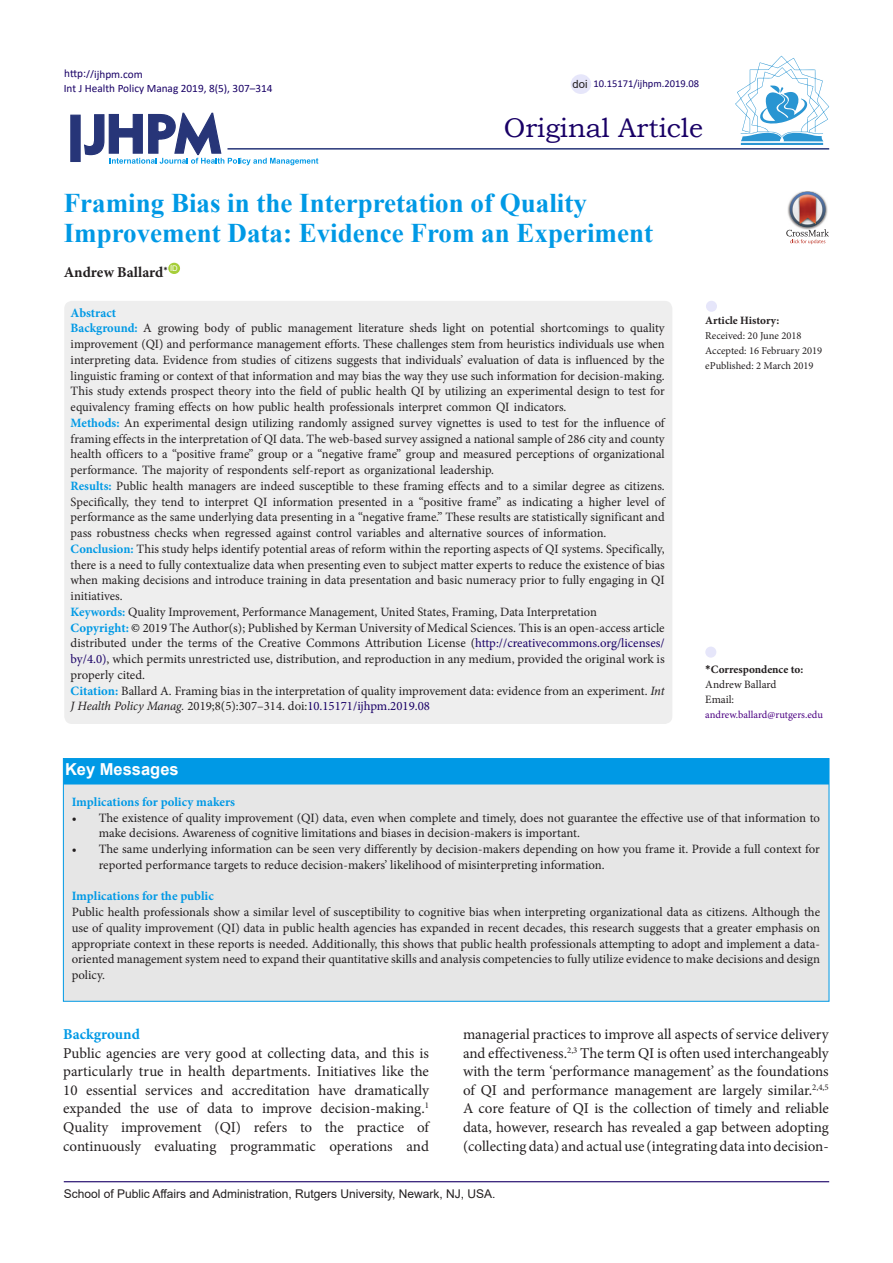
<style>
.page{position:relative;width:893px;height:1263px;background:#fff}
.page>*{position:absolute;margin:0;border:0;box-sizing:border-box;transform-origin:0 0}
.Default{font:700 27px/30px "Times New Roman";color:#0099e5}
.t1{font:27px "Bookman Old Style";color:#190066}
.t2{font:700 16.5px "Arial";color:#fff}
.t3{font:15px/18.6px "Minion Pro";color:#231f20;text-align:justify}
.Default-2{font:700 15px "Minion Pro";color:#231f20}
.t4{font:700 15px "Minion Pro";color:#0099e5}
.Default-3{font:12.75px/15.8px "Minion Pro";color:#231f20;text-align:justify}
.Default-4{font:700 12.75px "Minion Pro";color:#0099e5}
.t5{font:12px "Arial";color:#231f20}
.t6{font:11.25px "Calibri";color:#190066}
.t7{font:700 11.25px "Minion Pro";color:#231f20}
.t8{font:11.25px "Minion Pro";color:#231f20}
.t9{font:11.25px "Arial";color:#231f20}
.t10{font:10.5px "Minion Pro";color:#231f20}
.t11{font:10.5px "Minion Pro";color:#4b0082}
.t12{font:10.5px "Calibri";color:#190066}
.t13{font:7.8px "Arial";color:#fff}
.s1{font-weight:700;color:#0099e5}
.s2{color:#000}
.s3{color:#190066}
.s4{font-style:italic}
.s5{font-family:"Calibri"}
</style>
<div class="page">
<svg style="left:84px;top:112px;width:234px;height:53px"></svg>
<div style="left:70px;top:115px;width:11px;height:47px;background:#273578;border:1px solid #273578"></div>
<div style="left:168px;top:263px;width:12px;height:11px;background:#a6ce39;border-radius:50%"></div>
<hr style="left:227px;top:148px;width:602px;height:2px;background:#273578">
<div style="left:64px;top:301px;width:608px;height:423px;background:#eee;border-radius:8px"></div>
<div style="left:705px;top:647px;width:11px;height:11px;background:#e6e6fa;border-radius:50%"></div>
<div style="left:706px;top:301px;width:11px;height:11px;background:#e6e6fa;border-radius:50%"></div>
<hr style="left:64px;top:1181px;width:765px;height:1px;background:#190066">
<hr style="left:741px;top:143px;width:82px;height:2px;background:#2995d2">
<svg style="left:735px;top:56px;width:94px;height:85px"></svg>
<div style="left:571px;top:74px;width:20px;height:20px;background:#e6e6fa;border-radius:50%"></div>
<img style="left:801px;top:191px;width:13px;height:1px">
<svg style="left:786px;top:192px;width:43px;height:52px"></svg>
<div style="left:63px;top:758px;width:766px;height:243px;background:#e6e6e6"></div>
<div style="left:63px;top:758px;width:766px;height:26px;background:#0099e5"></div>
<p class="t6" style="left:64px;top:66px;width:80px">http://ijhpm.com</p>
<p class="t6" style="left:64px;top:81px;width:210px">Int J Health Policy Manag 2019, 8(5), 307–314</p>
<p class="t9" style="left:573px;top:76px;width:17px">doi</p>
<p class="t12" style="left:593px;top:76px;width:107px">10.15171/ijhpm.2019.08</p>
<p class="t1" style="left:504px;top:110px;width:201px">Original Article</p>
<p class="Default" style="left:64px;top:188px;width:591px">Framing Bias in the Interpretation of Quality<br>Improvement Data: Evidence From an Experiment</p>
<p class="Default-2" style="left:64px;top:262px;width:105px">Andrew Ballard<sup>*</sup></p>
<p class="t13" style="left:170px;top:263px;width:9px">ID</p>
<p class="Default-4" style="left:71px;top:303px;width:47px">Abstract</p>
<p class="Default-3" style="left:71px;top:320px;width:596px"><span class="s1">Background:</span> A growing body of public management literature sheds light on potential shortcomings to quality improvement (QI) and performance management efforts. These challenges stem from heuristics individuals use when interpreting data. Evidence from studies of citizens suggests that individuals’ evaluation of data is influenced by the linguistic framing or context of that information and may bias the way they use such information for decision-making.<br>This study extends prospect theory into the field of public health QI by utilizing an experimental design to test for equivalency framing effects on how public health professionals interpret common QI indicators.</p>
<p class="Default-3" style="left:71px;top:415px;width:596px"><span class="s1">Methods:</span> An experimental design utilizing randomly assigned survey vignettes is used to test for the influence of framing effects in the interpretation of QI data. The web-based survey assigned a national sample of 286 city and county health officers to a “positive frame” group or a “negative frame” group and measured perceptions of organizational performance. The majority of respondents self-report as organizational leadership.</p>
<p class="Default-3" style="left:71px;top:478px;width:596px"><span class="s1">Results:</span> Public health managers are indeed susceptible to these framing effects and to a similar degree as citizens.<br>Specifically, they tend to interpret QI information presented in a “positive frame” as indicating a higher level of performance as the same underlying data presenting in a “negative frame.” These results are statistically significant and pass robustness checks when regressed against control variables and alternative sources of information.</p>
<p class="Default-3" style="left:71px;top:541px;width:596px"><span class="s1">Conclusion:</span> This study helps identify potential areas of reform within the reporting aspects of QI systems. Specifically, there is a need to fully contextualize data when presenting even to subject matter experts to reduce the existence of bias when making decisions and introduce training in data presentation and basic numeracy prior to fully engaging in QI initiatives.</p>
<p class="Default-3" style="left:71px;top:604px;width:528px"><span class="s1">Keywords:</span> Quality Improvement, Performance Management, United States, Framing, Data Interpretation</p>
<p class="Default-3" style="left:71px;top:620px;width:596px"><span class="s1">Copyright:</span> <span class="s2">©</span> 2019 The Author(s); Published by Kerman University of Medical Sciences. This is an open-access article distributed under the terms of the Creative Commons Attribution License (<span class="s3">http://creativecommons.org/licenses/ by/4.0)</span>, which permits unrestricted use, distribution, and reproduction in any medium, provided the original work is properly cited.</p>
<p class="Default-3" style="left:71px;top:683px;width:595px"><span class="s1">Citation:</span> Ballard A. Framing bias in the interpretation of quality improvement data: evidence from an experiment. <span class="s4">Int<br>J Health Policy Manag.</span> 2019;8(5):307–314. doi:<span class="s3">10.15171/ijhpm.2019.08</span></p>
<p class="t2" style="left:65px;top:758px;width:115px">Key Messages</p>
<p class="t7" style="left:705px;top:312px;width:76px">Article History:</p>
<p class="t10" style="left:705px;top:328px;width:98px">Received: 20 June 2018</p>
<p class="t10" style="left:705px;top:343px;width:118px">Accepted: 16 February 2019</p>
<p class="t10" style="left:705px;top:358px;width:110px">ePublished: 2 March 2019</p>
<p class="t7" style="left:705px;top:661px;width:99px"><span class="s5">*</span>Correspondence to:</p>
<p class="t8" style="left:705px;top:676px;width:73px">Andrew Ballard</p>
<p class="t8" style="left:705px;top:691px;width:30px">Email:</p>
<p class="t11" style="left:705px;top:707px;width:119px">andrew.ballard@rutgers.edu</p>
<p class="Default-4" style="left:72px;top:793px;width:165px">Implications for policy makers</p>
<p class="Default-3" style="left:99px;top:810px;width:723px;text-indent:-27px">• The existence of quality improvement (QI) data, even when complete and timely, does not guarantee the effective use of that information to make decisions. Awareness of cognitive limitations and biases in decision-makers is important.</p>
<p class="Default-3" style="left:99px;top:841px;width:723px;text-indent:-27px">• The same underlying information can be seen very differently by decision-makers depending on how you frame it. Provide a full context for reported performance targets to reduce decision-makers’ likelihood of misinterpreting information.</p>
<p class="Default-4" style="left:72px;top:887px;width:144px">Implications for the public</p>
<p class="Default-3" style="left:72px;top:904px;width:750px">Public health professionals show a similar level of susceptibility to cognitive bias when interpreting organizational data as citizens. Although the use of quality improvement (QI) data in public health agencies has expanded in recent decades, this research suggests that a greater emphasis on appropriate context in these reports is needed. Additionally, this shows that public health professionals attempting to adopt and implement a data&shy;oriented management system need to expand their quantitative skills and analysis competencies to fully utilize evidence to make decisions and design policy.</p>
<p class="t4" style="left:63px;top:1023px;width:78px">Background</p>
<p class="t3" style="left:63px;top:1043px;width:367px">Public agencies are very good at collecting data, and this is particularly true in health departments. Initiatives like the 10 essential services and accreditation have dramatically expanded the use of data to improve decision-making.<sup>1<br></sup>Quality improvement (QI) refers to the practice of continuously evaluating programmatic operations and</p>
<p class="t3" style="left:463px;top:1025px;width:367px">managerial practices to improve all aspects of service delivery and effectiveness.<sup>2,3</sup> The term QI is often used interchangeably with the term ‘performance management’ as the foundations of QI and performance management are largely similar.<sup>2,4,5<br></sup>A core feature of QI is the collection of timely and reliable data, however, research has revealed a gap between adopting (collecting data) and actual use (integrating data into decision-</p>
<p class="t5" style="left:64px;top:1185px;width:433px">School of Public Affairs and Administration, Rutgers University, Newark, NJ, USA.</p>
</div>
